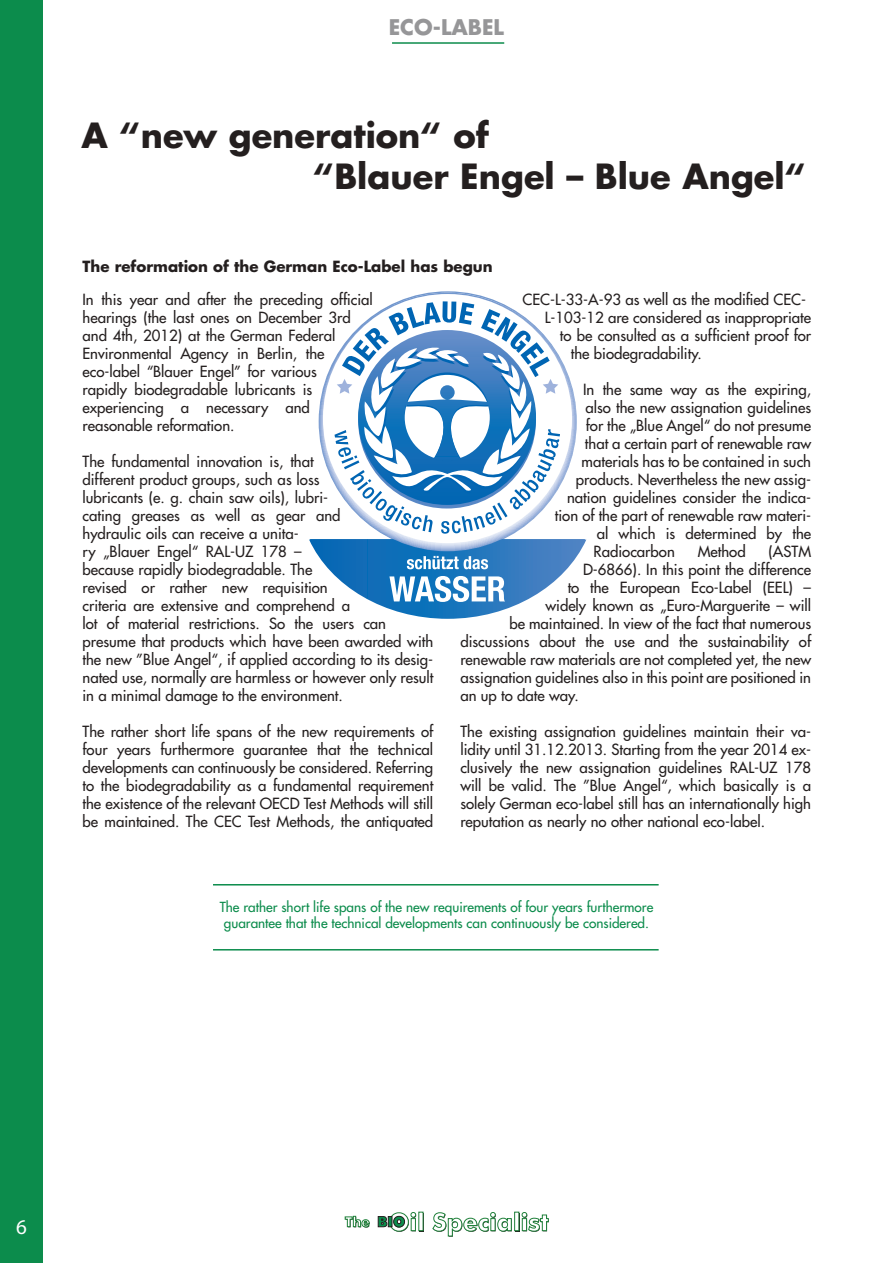
<style>
.page{position:relative;width:893px;height:1263px;background:#fff}
.page>*{position:absolute;margin:0;border:0;box-sizing:border-box;transform-origin:0 0}
.t1{font:700 33.75px/41.1px "Futura Std";color:#241f1f}
.t2{font:700 21px "Futura Std";color:#969698}
.t3{font:21px "Myriad Pro";color:#fff}
.t4{font:500 15px/18px "Futura Std";color:#241f1f}
.t5{font:700 15px "Futura Std";color:#241f1f}
.t6{font:500 13.5px/16.2px "Futura Std";color:#0c8c4c;text-align:center}
</style>
<div class="page">
<div style="left:419px;top:1213px;width:5px;height:18px;background:#295f36"></div>
<svg style="left:419px;top:1212px;width:4px;height:19px"></svg>
<svg style="left:432px;top:1212px;width:80px;height:25px"></svg>
<svg style="left:514px;top:1212px;width:5px;height:19px"></svg>
<svg style="left:522px;top:1212px;width:27px;height:20px"></svg>
<svg style="left:378px;top:1212px;width:38px;height:20px"></svg>
<svg style="left:345px;top:1216px;width:25px;height:11px"></svg>
<div style="left:0;top:0;width:43px;height:1263px;background:#0c8c4c"></div>
<hr style="left:392px;top:42px;width:112px;height:2px;background:#0c8c4c">
<hr style="left:213px;top:884px;width:446px;height:1px;background:#0c8c4c">
<hr style="left:213px;top:949px;width:446px;height:1px;background:#0c8c4c">
<svg style="left:309px;top:300px;width:277px;height:319px"></svg>
<h2 class="t2" style="left:389px;top:13px;width:117px">ECO-LABEL</h2>
<h1 class="t1" style="left:313px;top:115px;width:494px;text-indent:-232px">A “new generation“ of<br>“Blauer Engel – Blue Angel“</h1>
<p class="t5" style="left:82px;top:256px;width:412px">The reformation of the German Eco-Label has begun</p>
<p class="t4" style="left:82px;top:290px;width:292px">In this year and after the preceding official hearings (the last ones on December 3rd and 4th, 2012) at the German Federal Environmental Agency in Berlin, the eco-label “Blauer Engel” for various<br>rapidly biodegradable lubricants is experiencing a necessary and reasonable reformation.</p>
<p class="t4" style="left:82px;top:452px;width:352px">The fundamental innovation is, that<br>different product groups, such as loss<br>lubricants (e. g. chain saw oils), lubri-<br>cating greases as well as gear and<br>hydraulic oils can receive a unita-<br>ry „Blauer Engel“ RAL-UZ 178 –<br>because rapidly biodegradable. The<br>revised or rather new requisition<br>criteria are extensive and comprehend a<br>lot of material restrictions. So the users can presume that products which have been awarded with the new ”Blue Angel“, if applied according to its desig&shy;nated use, normally are harmless or however only result in a minimal damage to the environment.</p>
<p class="t4" style="left:82px;top:722px;width:352px;text-align:justify">The rather short life spans of the new requirements of four years furthermore guarantee that the technical developments can continuously be considered. Referring to the biodegradability as a fundamental requirement the existence of the relevant OECD Test Methods will still be maintained. The CEC Test Methods, the antiquated</p>
<p class="t4" style="left:522px;top:290px;width:285px">CEC-L-33-A-93 as well as the modified CEC-</p>
<p class="t4" style="left:545px;top:308px;width:268px">L-103-12 are considered as inappropriate</p>
<p class="t4" style="left:560px;top:326px;width:253px">to be consulted as a sufficient proof for</p>
<p class="t4" style="left:571px;top:344px;width:132px">the biodegradability.</p>
<p class="t4" style="left:583px;top:380px;width:229px">In the same way as the expiring,</p>
<p class="t4" style="left:585px;top:398px;width:227px">also the new assignation guidelines</p>
<p class="t4" style="left:586px;top:416px;width:227px">for the „Blue Angel“ do not presume</p>
<p class="t4" style="left:585px;top:434px;width:228px">that a certain part of renewable raw</p>
<p class="t4" style="left:582px;top:452px;width:231px">materials has to be contained in such</p>
<p class="t4" style="left:576px;top:470px;width:237px">products. Nevertheless the new assig-</p>
<p class="t4" style="left:567px;top:488px;width:246px">nation guidelines consider the indica-</p>
<p class="t4" style="left:555px;top:506px;width:258px">tion of the part of renewable raw materi-</p>
<p class="t4" style="left:597px;top:524px;width:216px">al which is determined by the</p>
<p class="t4" style="left:594px;top:542px;width:83px">Radiocarbon</p>
<p class="t4" style="left:698px;top:542px;width:49px">Method</p>
<p class="t4" style="left:769px;top:542px;width:44px">(ASTM</p>
<p class="t4" style="left:583px;top:560px;width:230px">D-6866). In this point the difference</p>
<p class="t4" style="left:568px;top:578px;width:245px">to the European Eco-Label (EEL) –</p>
<p class="t4" style="left:545px;top:596px;width:267px">widely known as „Euro-Marguerite – will</p>
<p class="t4" style="left:509px;top:614px;width:303px">be maintained. In view of the fact that numerous</p>
<p class="t4" style="left:460px;top:632px;width:352px">discussions about the use and the sustainability of</p>
<p class="t4" style="left:460px;top:650px;width:352px">renewable raw materials are not completed yet, the new</p>
<p class="t4" style="left:460px;top:668px;width:352px">assignation guidelines also in this point are positioned in</p>
<p class="t4" style="left:460px;top:686px;width:120px">an up to date way.</p>
<p class="t4" style="left:460px;top:722px;width:352px;text-align:justify">The existing assignation guidelines maintain their va&shy;lidity until 31.12.2013. Starting from the year 2014 ex&shy;clusively the new assignation guidelines RAL-UZ 178 will be valid. The ”Blue Angel“, which basically is a solely German eco-label still has an internationally high reputation as nearly no other national eco-label.</p>
<p class="t6" style="left:220px;top:899px;width:435px">The rather short life spans of the new requirements of four years furthermore guarantee that the technical developments can continuously be considered.</p>
<h2 class="t3" style="left:16px;top:1214px;width:12px">6</h2>
</div>
